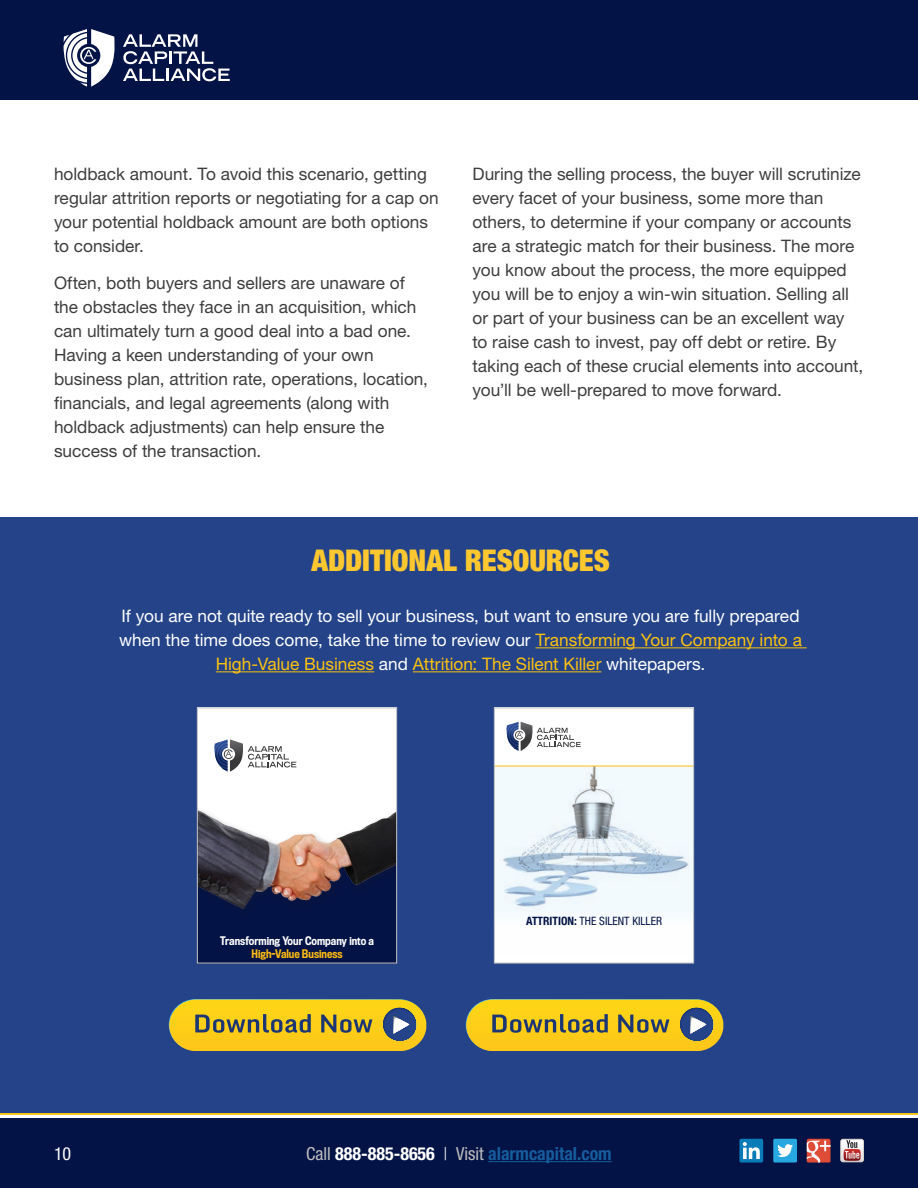
<style>
.page{position:relative;width:918px;height:1188px;background:#fff}
.page>*{position:absolute;margin:0;border:0;box-sizing:border-box;transform-origin:0 0}
.t1{font:900 condensed 30px "Helvetica Neue LT Std";color:#fdc730}
.t2{font:700 condensed 18px "Helvetica Neue LT Std";color:#175d9e}
.t3{font:condensed 18px "Helvetica Neue LT Std";color:#fff}
.t4{font:17.25px/24px "Helvetica Neue LT Std";color:#3e3e3f}
.t5{font:17.25px/24px "Helvetica Neue LT Std";color:#fff;text-align:center}
.t6{font:condensed 11.55px "Helvetica Neue LT Std";color:#041345}
.t7{font:500 10.95px "Titling Gothic FB Cond";color:#fff}
.t8{font:500 10.95px "Titling Gothic FB Cond";color:#fcba13}
.s1{color:#fbc112}
.s2{font-weight:700}
.s3{font-weight:400;color:#bcbdc0}
.s4{color:#fff}
.s5{font-weight:300;color:#fff}
</style>
<div class="page">
<div style="left:0;top:0;width:918px;height:99px;background:#041345"></div>
<div style="left:0;top:1119px;width:918px;height:69px;background:#041345"></div>
<hr style="left:488px;top:1161px;width:124px;height:1px;background:#175d9e">
<img style="left:840px;top:1139px;width:24px;height:24px">
<div style="left:841px;top:1139px;width:23px;height:23px;border:1px solid #dcd5d1;border-radius:2px"></div>
<svg style="left:841px;top:1139px;width:22px;height:23px"></svg>
<div style="left:739px;top:1139px;width:24px;height:24px;background:#097bb7;border-radius:2px"></div>
<svg style="left:743px;top:1142px;width:17px;height:17px"></svg>
<div style="left:773px;top:1139px;width:24px;height:24px;background:#27a8e0;border-radius:2px"></div>
<svg style="left:777px;top:1144px;width:16px;height:13px"></svg>
<svg style="left:807px;top:1139px;width:24px;height:24px"></svg>
<svg style="left:123px;top:34px;width:107px;height:47px"></svg>
<svg style="left:64px;top:29px;width:51px;height:58px"></svg>
<div style="left:0;top:1110px;width:918px;height:5px;background:#fbc112"></div>
<div style="left:0;top:517px;width:918px;height:596px;background:#244388"></div>
<hr style="left:535px;top:647px;width:272px;height:1px;background:#fbc112">
<hr style="left:216px;top:671px;width:158px;height:1px;background:#fbc112">
<hr style="left:413px;top:671px;width:188px;height:1px;background:#fbc112">
<div style="left:197px;top:708px;width:200px;height:255px;background:#fff"></div>
<div style="left:197px;top:852px;width:200px;height:111px;background:#041345"></div>
<img style="left:199px;top:739px;width:196px;height:170px">
<div style="left:197px;top:707px;width:200px;height:257px;border:1px solid #bcbdc0"></div>
<svg style="left:169px;top:999px;width:257px;height:52px;background:#d0b22f"></svg>
<div style="left:494px;top:708px;width:200px;height:255px;background:#fff"></div>
<img style="left:496px;top:767px;width:196px;height:145px">
<svg style="left:506px;top:722px;width:75px;height:29px"></svg>
<hr style="left:494px;top:766px;width:200px;height:1px;background:#fbc112">
<div style="left:494px;top:707px;width:200px;height:257px;border:1px solid #bcbdc0"></div>
<svg style="left:466px;top:999px;width:257px;height:52px;background:#d0b22f"></svg>
<p class="t4" style="left:54px;top:161px;width:386px">holdback amount. To avoid this scenario, getting regular attrition reports or negotiating for a cap on your potential holdback amount are both options to consider.</p>
<p class="t4" style="left:54px;top:271px;width:376px">Often, both buyers and sellers are unaware of the obstacles they face in an acquisition, which can ultimately turn a good deal into a bad one.<br>Having a keen understanding of your own business plan, attrition rate, operations, location, financials, and legal agreements (along with holdback adjustments) can help ensure the success of the transaction.</p>
<p class="t4" style="left:473px;top:161px;width:392px">During the selling process, the buyer will scrutinize every facet of your business, some more than others, to determine if your company or accounts are a strategic match for their business. The more you know about the process, the more equipped you will be to enjoy a win-win situation. Selling all or part of your business can be an excellent way to raise cash to invest, pay off debt or retire. By taking each of these crucial elements into account, you’ll be well-prepared to move forward.</p>
<h1 class="t1" style="left:311px;top:542px;width:300px">ADDITIONAL RESOURCES</h1>
<p class="t5" style="left:119px;top:604px;width:684px">If you are not quite ready to sell your business, but want to ensure you are fully prepared when the time does come, take the time to review our <span class="s1">Transforming Your Company into a<br>High-Value Business</span> and <span class="s1">Attrition: The Silent Killer</span> whitepapers.</p>
<p class="t7" style="left:220px;top:934px;width:155px">Transforming Your Company into a</p>
<p class="t8" style="left:252px;top:947px;width:93px">High-Value Business</p>
<p class="t6" style="left:526px;top:914px;width:137px"><span class="s2">ATTRITION:</span> THE SILENT KILLER</p>
<p class="t3" style="left:54px;top:1143px;width:19px">10</p>
<p class="t2" style="left:306px;top:1143px;width:307px"><span class="s3">Call</span> <span class="s4">888-885-8656</span> <span class="s5">|</span> <span class="s3">Visit</span> alarmcapital.com</p>
</div>
